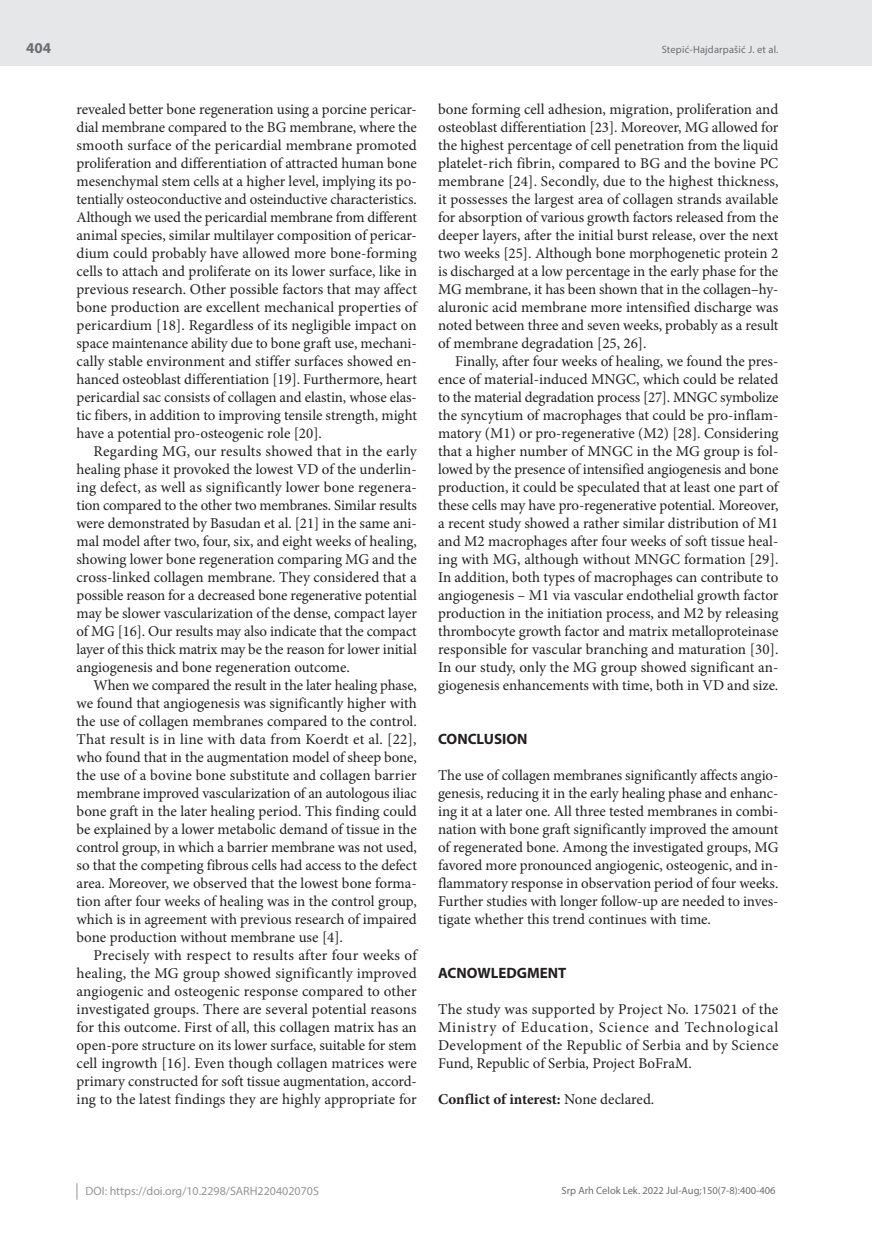
<style>
.page{position:relative;width:872px;height:1234px;background:#fff}
.page>*{position:absolute;margin:0;border:0;box-sizing:border-box;transform-origin:0 0}
.t1{font:15px/18px "Minion Pro";color:#231f20;text-align:justify}
.t2{font:700 15px "Minion Pro";color:#231f20}
.t3{font:700 15px "Myriad Pro";color:#231f20}
.t4{font:700 15px "Myriad Pro";color:#6c6d70}
.t5{font:12px "Myriad Pro";color:#939598}
.t6{font:10.5px "Myriad Pro";color:#6c6d70}
.s1{font-weight:400}
</style>
<div class="page">
<div style="left:0;top:0;width:872px;height:66px;background:#e6e7e9"></div>
<svg style="left:77px;top:1183px;width:1px;height:16px"></svg>
<p class="t4" style="left:26px;top:38px;width:26px">404</p>
<p class="t1" style="left:77px;top:100px;width:342px">revealed better bone regeneration using a porcine pericar&shy;dial membrane compared to the BG membrane, where the smooth surface of the pericardial membrane promoted proliferation and differentiation of attracted human bone mesenchymal stem cells at a higher level, implying its po&shy;tentially osteoconductive and osteinductive characteristics.<br>Although we used the pericardial membrane from different animal species, similar multilayer composition of pericar&shy;dium could probably have allowed more bone-forming cells to attach and proliferate on its lower surface, like in previous research. Other possible factors that may affect bone production are excellent mechanical properties of pericardium [18]. Regardless of its negligible impact on space maintenance ability due to bone graft use, mechani&shy;cally stable environment and stiffer surfaces showed en&shy;hanced osteoblast differentiation [19]. Furthermore, heart pericardial sac consists of collagen and elastin, whose elas&shy;tic fibers, in addition to improving tensile strength, might have a potential pro-osteogenic role [20].</p>
<p class="t1" style="left:77px;top:442px;width:342px;text-indent:17px">Regarding MG, our results showed that in the early healing phase it provoked the lowest VD of the underlin&shy;ing defect, as well as significantly lower bone regenera&shy;tion compared to the other two membranes. Similar results were demonstrated by Basudan et al. [21] in the same ani&shy;mal model after two, four, six, and eight weeks of healing, showing lower bone regeneration comparing MG and the cross-linked collagen membrane. They considered that a possible reason for a decreased bone regenerative potential may be slower vascularization of the dense, compact layer of MG [16]. Our results may also indicate that the compact layer of this thick matrix may be the reason for lower initial angiogenesis and bone regeneration outcome.</p>
<p class="t1" style="left:77px;top:676px;width:342px;text-indent:17px">When we compared the result in the later healing phase, we found that angiogenesis was significantly higher with the use of collagen membranes compared to the control.<br>That result is in line with data from Koerdt et al. [22], who found that in the augmentation model of sheep bone, the use of a bovine bone substitute and collagen barrier membrane improved vascularization of an autologous iliac bone graft in the later healing period. This finding could be explained by a lower metabolic demand of tissue in the control group, in which a barrier membrane was not used, so that the competing fibrous cells had access to the defect area. Moreover, we observed that the lowest bone forma&shy;tion after four weeks of healing was in the control group, which is in agreement with previous research of impaired bone production without membrane use [4].</p>
<p class="t1" style="left:77px;top:946px;width:342px;text-indent:17px">Precisely with respect to results after four weeks of healing, the MG group showed significantly improved angiogenic and osteogenic response compared to other investigated groups. There are several potential reasons for this outcome. First of all, this collagen matrix has an open-pore structure on its lower surface, suitable for stem cell ingrowth [16]. Even though collagen matrices were primary constructed for soft tissue augmentation, accord&shy;ing to the latest findings they are highly appropriate for</p>
<p class="t6" style="left:661px;top:43px;width:118px">Stepić-Hajdarpašić J. et al.</p>
<p class="t1" style="left:438px;top:100px;width:342px">bone forming cell adhesion, migration, proliferation and osteoblast differentiation [23]. Moreover, MG allowed for the highest percentage of cell penetration from the liquid platelet-rich fibrin, compared to BG and the bovine PC membrane [24]. Secondly, due to the highest thickness, it possesses the largest area of collagen strands available for absorption of various growth factors released from the deeper layers, after the initial burst release, over the next two weeks [25]. Although bone morphogenetic protein 2 is discharged at a low percentage in the early phase for the MG membrane, it has been shown that in the collagen–hy&shy;aluronic acid membrane more intensified discharge was noted between three and seven weeks, probably as a result of membrane degradation [25, 26].</p>
<p class="t1" style="left:438px;top:352px;width:342px;text-indent:17px">Finally, after four weeks of healing, we found the pres&shy;ence of material-induced MNGC, which could be related to the material degradation process [27]. MNGC symbolize the syncytium of macrophages that could be pro-inflam&shy;matory (M1) or pro-regenerative (M2) [28]. Considering that a higher number of MNGC in the MG group is fol&shy;lowed by the presence of intensified angiogenesis and bone production, it could be speculated that at least one part of these cells may have pro-regenerative potential. Moreover, a recent study showed a rather similar distribution of M1 and M2 macrophages after four weeks of soft tissue heal&shy;ing with MG, although without MNGC formation [29].<br>In addition, both types of macrophages can contribute to angiogenesis – M1 via vascular endothelial growth factor production in the initiation process, and M2 by releasing thrombocyte growth factor and matrix metalloproteinase responsible for vascular branching and maturation [30].<br>In our study, only the MG group showed significant an&shy;giogenesis enhancements with time, both in VD and size.</p>
<p class="t3" style="left:438px;top:729px;width:91px">CONCLUSION</p>
<p class="t1" style="left:438px;top:766px;width:342px">The use of collagen membranes significantly affects angio&shy;genesis, reducing it in the early healing phase and enhanc&shy;ing it at a later one. All three tested membranes in combi&shy;nation with bone graft significantly improved the amount of regenerated bone. Among the investigated groups, MG favored more pronounced angiogenic, osteogenic, and in&shy;flammatory response in observation period of four weeks.<br>Further studies with longer follow-up are needed to inves&shy;tigate whether this trend continues with time.</p>
<p class="t3" style="left:438px;top:963px;width:130px">ACNOWLEDGMENT</p>
<p class="t1" style="left:438px;top:1000px;width:342px">The study was supported by Project No. 175021 of the Ministry of Education, Science and Technological Development of the Republic of Serbia and by Science Fund, Republic of Serbia, Project BoFraM.</p>
<p class="t2" style="left:438px;top:1088px;width:218px">Conflict of interest: <span class="s1">None declared.</span></p>
<p class="t5" style="left:86px;top:1183px;width:235px">DOI: https://doi.org/10.2298/SARH220402070S</p>
<p class="t6" style="left:561px;top:1184px;width:216px">Srp Arh Celok Lek. 2022 Jul-Aug;150(7-8):400-406</p>
</div>
